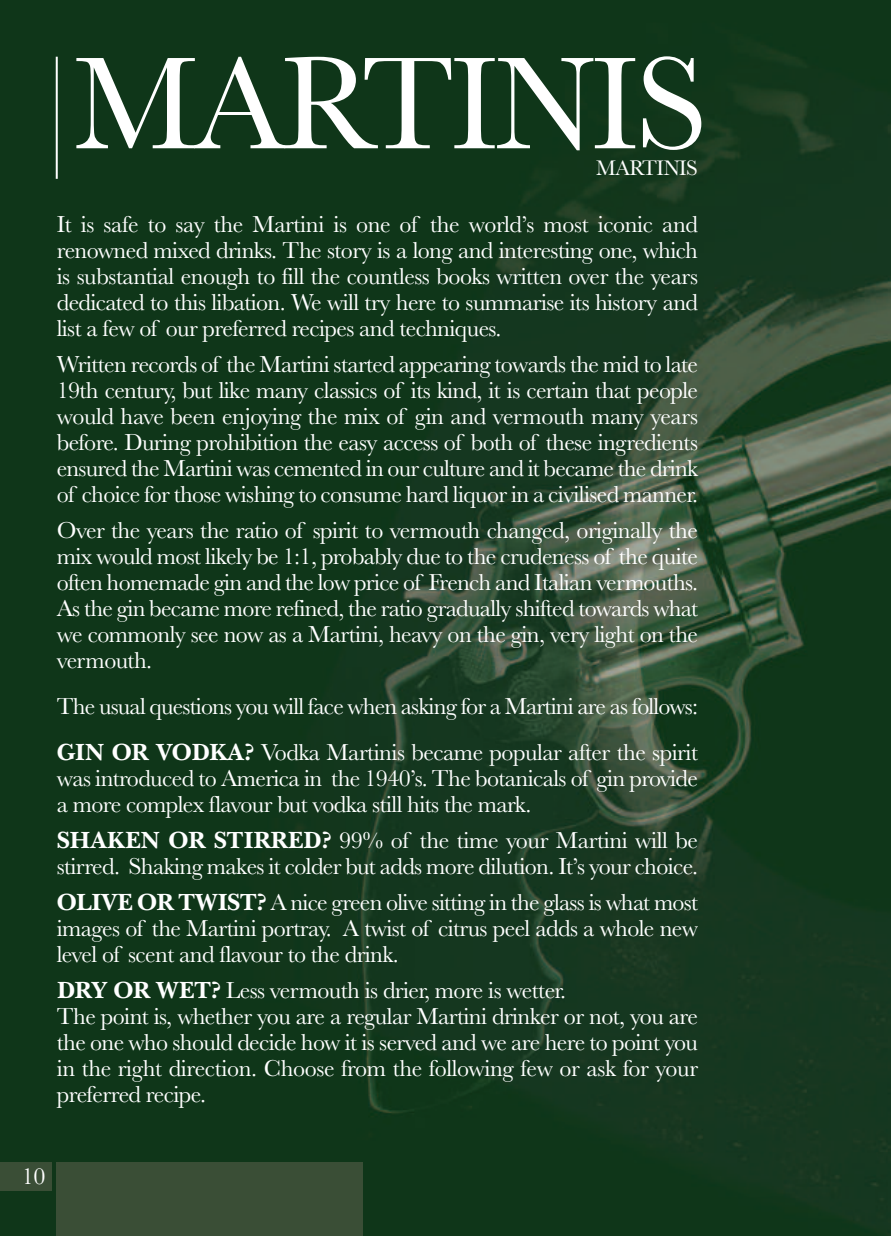
<style>
.page{position:relative;width:891px;height:1236px;background:#fff}
.page>*{position:absolute;margin:0;border:0;box-sizing:border-box;transform-origin:0 0}
.t1{font:136.2px "Baskerville";letter-spacing:-.025em;color:#fff}
.t2{font:24px/26px "Baskerville";letter-spacing:-.025em;color:#fff;text-align:justify}
.t3{font:21.8px "Baskerville";letter-spacing:-.025em;color:#fff}
.s1{font-family:"Baskerville BT";font-weight:700}
</style>
<div class="page">
<img style="left:0;top:0;width:890px;height:1236px">
<hr style="left:56px;top:57px;width:2px;height:122px;background:#fff">
<div style="left:57px;top:1162px;width:306px;height:74px;background:#3a4e36"></div>
<div style="left:0;top:1162px;width:51px;height:29px;background:#3a4e36"></div>
<h1 class="t1" style="left:74px;top:22px;width:635px">MARTINIS</h1>
<p class="t3" style="left:595px;top:155px;width:103px">MARTINIS</p>
<p class="t2" style="left:57px;top:210px;width:642px">It is safe to say the Martini is one of the world’s most iconic and renowned mixed drinks. The story is a long and interesting one, which is substantial enough to fill the countless books written over the years dedicated to this libation. We will try here to summarise its history and list a few of our preferred recipes and techniques.</p>
<p class="t2" style="left:57px;top:350px;width:642px">Written records of the Martini started appearing towards the mid to late 19th century, but like many classics of its kind, it is certain that people would have been enjoying the mix of gin and vermouth many years before. During prohibition the easy access of both of these ingredients ensured the Martini was cemented in our culture and it became the drink of choice for those wishing to consume hard liquor in a civilised manner.</p>
<p class="t2" style="left:57px;top:516px;width:642px">Over the years the ratio of spirit to vermouth changed, originally the mix would most likely be 1:1, probably due to the crudeness of the quite often homemade gin and the low price of French and Italian vermouths.<br>As the gin became more refined, the ratio gradually shifted towards what we commonly see now as a Martini, heavy on the gin, very light on the vermouth.</p>
<p class="t2" style="left:57px;top:682px;width:642px;line-height:46px">The usual questions you will face when asking for a Martini are as follows:<br><span class="s1">GIN OR VODKA?</span> Vodka Martinis became popular after the spirit</p>
<p class="t2" style="left:57px;top:764px;width:642px">was introduced to America in the 1940’s. The botanicals of gin provide a more complex flavour but vodka still hits the mark.</p>
<p class="t2" style="left:57px;top:826px;width:642px"><span class="s1">SHAKEN OR STIRRED?</span> 99% of the time your Martini will be stirred. Shaking makes it colder but adds more dilution. It’s your choice.</p>
<p class="t2" style="left:57px;top:888px;width:642px"><span class="s1">OLIVE OR TWIST?</span> A nice green olive sitting in the glass is what most images of the Martini portray. A twist of citrus peel adds a whole new level of scent and flavour to the drink.</p>
<p class="t2" style="left:57px;top:976px;width:642px;text-align:left"><span class="s1">DRY OR WET?</span> Less vermouth is drier, more is wetter.<br>The point is, whether you are a regular Martini drinker or not, you are the one who should decide how it is served and we are here to point you in the right direction. Choose from the following few or ask for your preferred recipe.</p>
<p class="t2" style="left:22px;top:1163px;width:25px">10</p>
</div>
